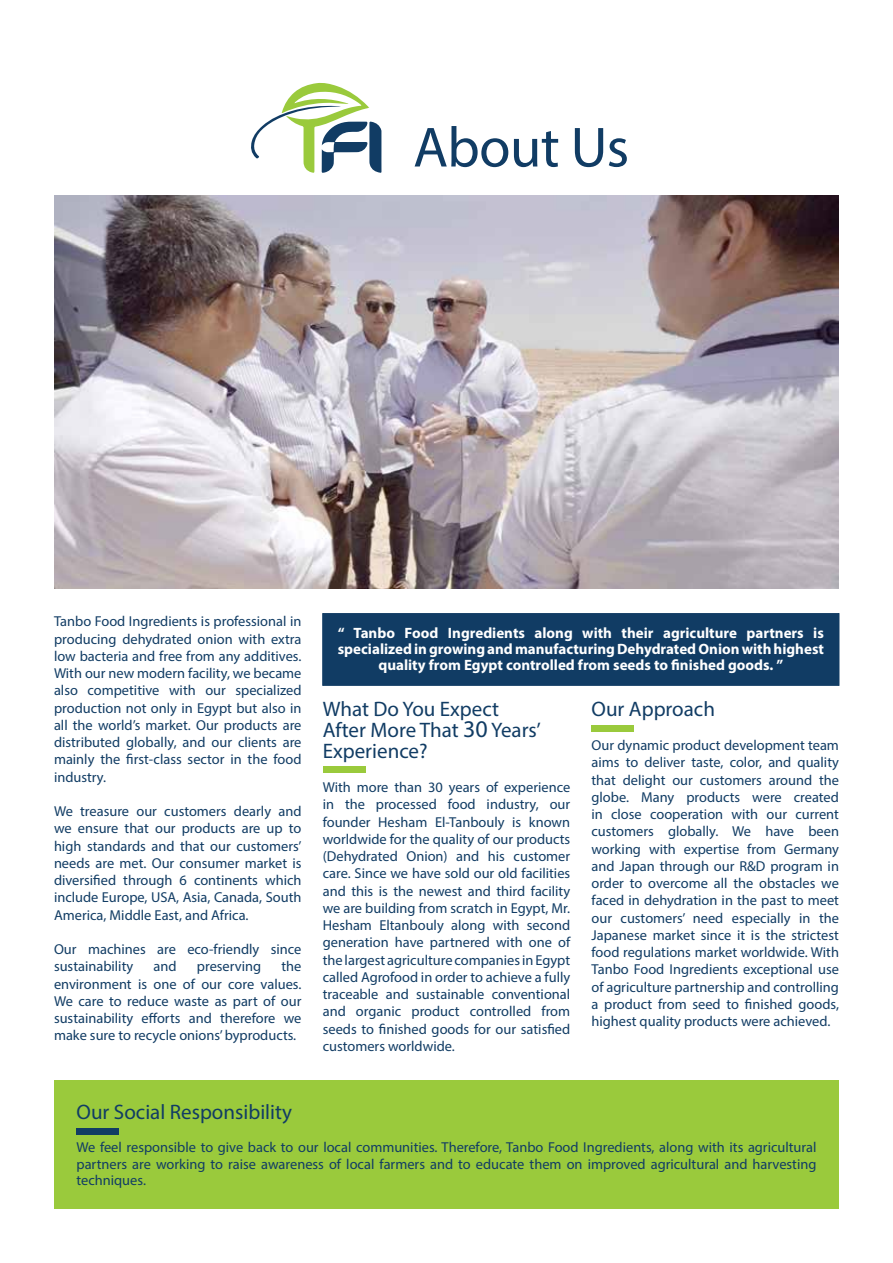
<style>
.page{position:relative;width:893px;height:1263px;background:#fff}
.page>*{position:absolute;margin:0;border:0;box-sizing:border-box;transform-origin:0 0}
.t1{font:57px "Myriad Pro";letter-spacing:-.01em;color:#113c64}
.t2{font:24px "Myriad Pro";color:#113c64}
.t3{font:21px/21px "Myriad Pro";color:#113c64}
.t4{font:700 15px "Myriad Pro";color:#fff}
.t5{font:14.4px/17.2px "Myriad Pro";color:#113c64}
</style>
<div class="page">
<div style="left:591px;top:725px;width:43px;height:6px;background:#9aca3c"></div>
<div style="left:323px;top:766px;width:42px;height:6px;background:#9aca3c"></div>
<img style="left:54px;top:196px;width:785px;height:392px">
<div style="left:54px;top:1081px;width:785px;height:128px;background:#9aca3c"></div>
<div style="left:76px;top:1128px;width:43px;height:6px;background:#113c64"></div>
<div style="left:322px;top:613px;width:517px;height:73px;background:#113c64;border:1px solid #113c64"></div>
<svg style="left:251px;top:82px;width:130px;height:91px"></svg>
<h1 class="t1" style="left:413px;top:112px;width:217px">About Us</h1>
<p class="t5" style="left:54px;top:613px;width:249px;text-align:right">Tanbo Food Ingredients is professional in producing dehydrated onion with extra low bacteria and free from any additives.<br>With our new modern facility, we became specialized</p>
<p class="t5" style="left:54px;top:682px;width:249px">also<br>production not only in Egypt but also in all the worlds’ market. Our products are distributed globally, and our clients are mainly the first-class sector in the food industry.</p>
<p class="t5" style="left:278px;top:802px;width:25px">and</p>
<p class="t5" style="left:169px;top:682px;width:28px">with</p>
<p class="t5" style="left:88px;top:682px;width:73px">competitive</p>
<p class="t5" style="left:205px;top:682px;width:22px">our</p>
<p class="t5" style="left:234px;top:802px;width:39px">dearly</p>
<p class="t5" style="left:54px;top:802px;width:20px">We</p>
<p class="t5" style="left:54px;top:820px;width:249px">we ensure that our products are up to</p>
<p class="t5" style="left:54px;top:837px;width:249px">high standards and that our customers‘</p>
<p class="t5" style="left:54px;top:854px;width:249px">needs are met. Our consumer market is</p>
<p class="t5" style="left:265px;top:871px;width:38px">which</p>
<p class="t5" style="left:80px;top:802px;width:50px">treasure</p>
<p class="t5" style="left:164px;top:802px;width:64px">customers</p>
<p class="t5" style="left:136px;top:802px;width:22px">our</p>
<p class="t5" style="left:54px;top:871px;width:249px">diversified<br>include Europe, USA, Asia, Canada, South<br>America, Middle East, and Africa.</p>
<p class="t5" style="left:271px;top:940px;width:32px">since</p>
<p class="t5" style="left:123px;top:871px;width:51px">through</p>
<p class="t5" style="left:194px;top:871px;width:65px">continents</p>
<p class="t5" style="left:180px;top:871px;width:9px">6</p>
<p class="t5" style="left:187px;top:940px;width:73px">eco-friendly</p>
<p class="t5" style="left:88px;top:940px;width:59px">machines</p>
<p class="t5" style="left:54px;top:940px;width:24px">Our</p>
<p class="t5" style="left:157px;top:940px;width:20px">are</p>
<p class="t5" style="left:54px;top:958px;width:81px">sustainability</p>
<p class="t5" style="left:54px;top:975px;width:249px">environment is one of our core values.</p>
<p class="t5" style="left:54px;top:992px;width:249px">We care to reduce waste as part of our</p>
<p class="t5" style="left:284px;top:1009px;width:19px">we</p>
<p class="t5" style="left:154px;top:958px;width:25px">and</p>
<p class="t5" style="left:281px;top:958px;width:21px">the</p>
<p class="t5" style="left:197px;top:958px;width:66px">preserving</p>
<p class="t5" style="left:142px;top:1009px;width:40px">efforts</p>
<p class="t5" style="left:220px;top:1009px;width:57px">therefore</p>
<p class="t5" style="left:54px;top:1009px;width:244px">sustainability<br>make sure to recycle onions’byproducts.</p>
<p class="t5" style="left:189px;top:1009px;width:25px">and</p>
<p class="t4" style="left:353px;top:623px;width:43px">Tanbo</p>
<p class="t4" style="left:405px;top:623px;width:35px">Food</p>
<p class="t4" style="left:448px;top:623px;width:79px">Ingredients</p>
<p class="t4" style="left:534px;top:623px;width:40px">along</p>
<p class="t4" style="left:582px;top:623px;width:31px">with</p>
<p class="t4" style="left:622px;top:623px;width:34px">their</p>
<p class="t4" style="left:663px;top:623px;width:75px">agriculture</p>
<p class="t4" style="left:813px;top:623px;width:12px">is</p>
<p class="t4" style="left:338px;top:623px;width:8px">“</p>
<p class="t4" style="left:338px;top:639px;width:488px">specializedingrowingandmanufacturingDehydratedOnionwithhighest</p>
<p class="t4" style="left:378px;top:655px;width:406px">quality from Egypt controlled from seeds to finished goods “.</p>
<p class="t4" style="left:746px;top:623px;width:59px">partners</p>
<h3 class="t3" style="left:491px;top:698px;width:51px;text-indent:-169px">What Do You Expect<br>Years‘</h3>
<h2 class="t2" style="left:463px;top:714px;width:26px">30</h2>
<h3 class="t3" style="left:323px;top:719px;width:137px">After More That<br>Experience?</h3>
<p class="t5" style="left:323px;top:778px;width:249px;text-align:right">With more than 30 years of experience our</p>
<p class="t5" style="left:448px;top:796px;width:29px">food</p>
<p class="t5" style="left:345px;top:796px;width:21px">the</p>
<p class="t5" style="left:376px;top:796px;width:62px">processed</p>
<p class="t5" style="left:487px;top:796px;width:54px">industry,</p>
<p class="t5" style="left:323px;top:796px;width:13px">in</p>
<p class="t5" style="left:323px;top:813px;width:49px">founder</p>
<p class="t5" style="left:323px;top:830px;width:249px">worldwide for the quality of our products</p>
<p class="t5" style="left:514px;top:847px;width:58px">customer</p>
<p class="t5" style="left:378px;top:813px;width:51px">Hesham</p>
<p class="t5" style="left:435px;top:813px;width:71px">El-Tanbouly</p>
<p class="t5" style="left:529px;top:813px;width:43px">known</p>
<p class="t5" style="left:512px;top:813px;width:11px">is</p>
<p class="t5" style="left:323px;top:847px;width:77px">(Dehydrated</p>
<p class="t5" style="left:323px;top:865px;width:249px">care. Since we have sold our old facilities</p>
<p class="t5" style="left:323px;top:882px;width:249px">and this is the newest and third facility</p>
<p class="t5" style="left:323px;top:899px;width:249px">we are building from scratch in Egypt, Mr.</p>
<p class="t5" style="left:527px;top:916px;width:45px">second</p>
<p class="t5" style="left:456px;top:847px;width:25px">and</p>
<p class="t5" style="left:488px;top:847px;width:19px">his</p>
<p class="t5" style="left:406px;top:847px;width:43px">Onion)</p>
<p class="t5" style="left:323px;top:916px;width:51px">Hesham</p>
<p class="t5" style="left:323px;top:934px;width:249px">generation have partnered with one of</p>
<p class="t5" style="left:323px;top:951px;width:249px">thelargestagriculturecompaniesinEgypt</p>
<p class="t5" style="left:323px;top:968px;width:249px">called Agrofood in order to achieve a fully</p>
<p class="t5" style="left:492px;top:985px;width:80px">conventional</p>
<p class="t5" style="left:379px;top:916px;width:66px">Eltanbouly</p>
<p class="t5" style="left:451px;top:916px;width:36px">along</p>
<p class="t5" style="left:493px;top:916px;width:28px">with</p>
<p class="t5" style="left:323px;top:985px;width:57px">traceable</p>
<p class="t5" style="left:386px;top:985px;width:25px">and</p>
<p class="t5" style="left:416px;top:985px;width:70px">sustainable</p>
<p class="t5" style="left:542px;top:1003px;width:30px">from</p>
<p class="t5" style="left:323px;top:1003px;width:249px">and<br>seeds to finished goods for our satisfied customers worldwide.</p>
<p class="t5" style="left:411px;top:1003px;width:50px">product</p>
<p class="t5" style="left:470px;top:1003px;width:63px">controlled</p>
<p class="t5" style="left:356px;top:1003px;width:47px">organic</p>
<h3 class="t3" style="left:591px;top:698px;width:125px">Our Approach</h3>
<p class="t5" style="left:591px;top:736px;width:249px;text-align:right">Our dynamic product development team aims to deliver taste, color, and quality the</p>
<p class="t5" style="left:591px;top:771px;width:26px">that</p>
<p class="t5" style="left:623px;top:771px;width:44px">delight</p>
<p class="t5" style="left:769px;top:771px;width:45px">around</p>
<p class="t5" style="left:700px;top:771px;width:64px">customers</p>
<p class="t5" style="left:672px;top:771px;width:22px">our</p>
<p class="t5" style="left:591px;top:788px;width:39px">globe.</p>
<p class="t5" style="left:641px;top:788px;width:35px">Many</p>
<p class="t5" style="left:686px;top:788px;width:55px">products</p>
<p class="t5" style="left:752px;top:788px;width:31px">were</p>
<p class="t5" style="left:794px;top:788px;width:47px">created</p>
<p class="t5" style="left:591px;top:805px;width:13px">in</p>
<p class="t5" style="left:611px;top:805px;width:32px">close</p>
<p class="t5" style="left:650px;top:805px;width:75px">cooperation</p>
<p class="t5" style="left:731px;top:805px;width:28px">with</p>
<p class="t5" style="left:766px;top:805px;width:22px">our</p>
<p class="t5" style="left:795px;top:805px;width:45px">current</p>
<p class="t5" style="left:591px;top:823px;width:64px">customers</p>
<p class="t5" style="left:668px;top:823px;width:52px">globally.</p>
<p class="t5" style="left:732px;top:823px;width:20px">We</p>
<p class="t5" style="left:765px;top:823px;width:30px">have</p>
<p class="t5" style="left:808px;top:823px;width:32px">been</p>
<p class="t5" style="left:747px;top:840px;width:30px">from</p>
<p class="t5" style="left:591px;top:840px;width:51px">working</p>
<p class="t5" style="left:591px;top:857px;width:249px">and Japan through our &amp;R D program in</p>
<p class="t5" style="left:591px;top:874px;width:249px">order to overcome all the obstacles we</p>
<p class="t5" style="left:591px;top:892px;width:249px">faced in dehydration in the past to meet</p>
<p class="t5" style="left:819px;top:909px;width:21px">the</p>
<p class="t5" style="left:649px;top:840px;width:28px">with</p>
<p class="t5" style="left:784px;top:840px;width:56px">Germany</p>
<p class="t5" style="left:684px;top:840px;width:57px">expertise</p>
<p class="t5" style="left:693px;top:909px;width:32px">need</p>
<p class="t5" style="left:732px;top:909px;width:60px">especially</p>
<p class="t5" style="left:621px;top:909px;width:67px">customers’</p>
<p class="t5" style="left:799px;top:909px;width:13px">in</p>
<p class="t5" style="left:591px;top:909px;width:249px">our<br>Japanese market since it is the strictest food regulations market worldwide. With Tanbo Food Ingredients exceptional use of agriculture partnership and controlling a product from seed to finished goods, highest quality products were achieved.</p>
<h3 class="t3" style="left:76px;top:1101px;width:217px">Our Social Responsibility</h3>
<p class="t5" style="left:76px;top:1139px;width:741px;line-height:16.5px;text-align:justify">We feel responsible to give back to our local communities. Therefore, Tanbo Food Ingredients, along with its agricultural partners are working to raise awareness of local farmers and to educate them on improved agricultural and harvesting techniques.</p>
</div>
